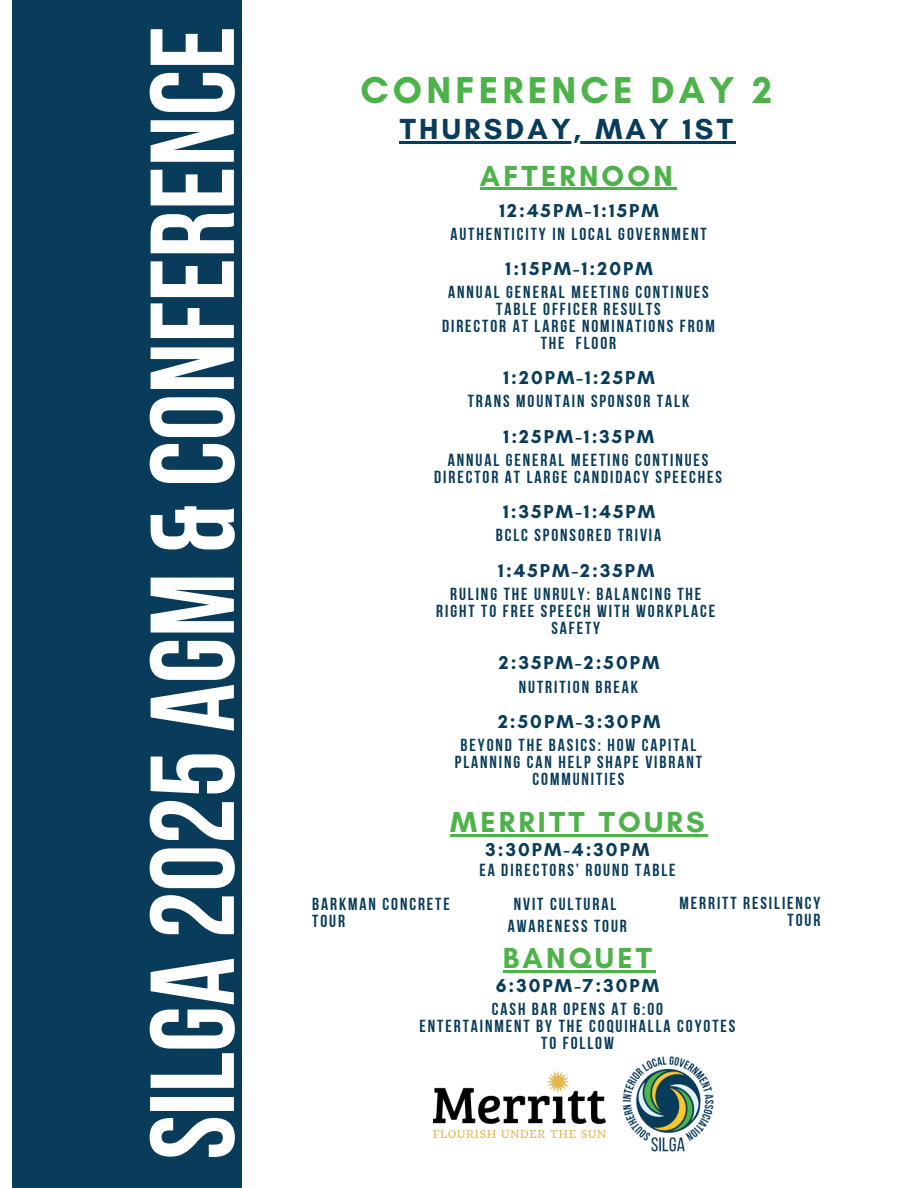
<style>
.page{position:relative;width:918px;height:1188px;background:#fff}
.page>*{position:absolute;margin:0;border:0;box-sizing:border-box;transform-origin:0 0}
.t1{font:700 118.95px "Bebas Neue";color:#fff}
.t2{font:700 38.1px "Glacial Indifference";letter-spacing:.11em;color:#4cb249}
.t3{font:700 29.55px "Glacial Indifference";letter-spacing:.11em;color:#4cb249}
.t4{font:700 29.55px "Glacial Indifference";letter-spacing:.11em;color:#083c5a}
.t5{font:700 19.05px "Glacial Indifference";letter-spacing:.11em;color:#083c5a}
.t6{font:17.4px/16.8px "Bebas Neue Cyrillic";letter-spacing:.11em;color:#083c5a;text-align:center}
</style>
<div class="page">
<div style="left:13px;top:0;width:229px;height:1188px;background:#083c5a"></div>
<hr style="left:400px;top:142px;width:336px;height:2px;background:#083c5a">
<hr style="left:450px;top:834px;width:258px;height:2px;background:#4cb249">
<hr style="left:480px;top:188px;width:196px;height:2px;background:#4cb249">
<img style="left:622px;top:1056px;width:92px;height:96px">
<img style="left:433px;top:1070px;width:173px;height:68px">
<hr style="left:503px;top:970px;width:152px;height:2px;background:#4cb249">
<p class="t1" style="left:145px;top:1160px;width:1135px;rotate:-90deg">SILGA2025AGM&amp;Conference</p>
<h2 class="t2" style="left:360px;top:67px;width:413px">CONFERENCE DAY 2</h2>
<h1 class="t4" style="left:400px;top:111px;width:335px">THURSDAY, MAY 1ST</h1>
<h4 class="t3" style="left:480px;top:158px;width:195px">AFTERNOON</h4>
<h3 class="t5" style="left:499px;top:199px;width:161px">12:45PM-1:15PM</h3>
<h3 class="t6" style="left:450px;top:227px;width:258px">AUTHENTICITY IN LOCAL GOVERNMENT</h3>
<h4 class="t5" style="left:506px;top:257px;width:149px">1:15PM-1:20PM</h4>
<p class="t6" style="left:448px;top:286px;width:262px">ANNUAL GENERAL MEETING CONTINUES</p>
<h4 class="t6" style="left:496px;top:302px;width:166px">TABLE OFFICER RESULTS</h4>
<p class="t6" style="left:442px;top:319px;width:274px">DIRECTOR AT LARGE NOMINATIONS FROM<br>THE FLOOR</p>
<p class="t5" style="left:504px;top:366px;width:153px">1:20PM-1:25PM</p>
<p class="t6" style="left:468px;top:394px;width:223px">TRANS MOUNTAIN SPONSOR TALK</p>
<h4 class="t5" style="left:504px;top:425px;width:152px">1:25PM-1:35PM</h4>
<p class="t6" style="left:448px;top:453px;width:262px">ANNUAL GENERAL MEETING CONTINUES</p>
<h4 class="t6" style="left:434px;top:470px;width:289px">DIRECTOR AT LARGE CANDIDACY SPEECHES</h4>
<p class="t5" style="left:503px;top:500px;width:154px">1:35PM-1:45PM</p>
<p class="t6" style="left:496px;top:529px;width:167px">BCLC SPONSORED TRIVIA</p>
<h4 class="t5" style="left:498px;top:559px;width:158px">1:45PM-2:35PM</h4>
<p class="t6" style="left:436px;top:588px;width:281px">RULING THE UNRULY: BALANCING THE<br>RIGHT TO FREE SPEECH WITH WORKPLACE<br>SAFETY</p>
<h4 class="t5" style="left:499px;top:651px;width:162px">2:35PM-2:50PM</h4>
<p class="t6" style="left:519px;top:680px;width:121px">NUTRITION BREAK</p>
<h4 class="t5" style="left:498px;top:710px;width:164px">2:50PM-3:30PM</h4>
<p class="t6" style="left:455px;top:738px;width:249px">BEYOND THE BASICS: HOW CAPITAL<br>PLANNING CAN HELP SHAPE VIBRANT<br>COMMUNITIES</p>
<h3 class="t3" style="left:450px;top:804px;width:256px">MERRITT TOURS</h3>
<h4 class="t5" style="left:485px;top:838px;width:165px">3:30PM-4:30PM</h4>
<p class="t6" style="left:479px;top:863px;width:198px">EA DIRECTORS’ ROUND TABLE</p>
<p class="t6" style="left:312px;top:898px;width:139px;text-align:left">BARKMAN CONCRETE<br>TOUR</p>
<p class="t6" style="left:514px;top:898px;width:104px">NVIT CULTURAL</p>
<h3 class="t6" style="left:508px;top:919px;width:121px">AWARENESS TOUR</h3>
<p class="t3" style="left:503px;top:940px;width:151px">BANQUET</p>
<h4 class="t6" style="left:680px;top:897px;width:142px">MERRITT RESILIENCY</h4>
<p class="t6" style="left:788px;top:913px;width:34px">TOUR</p>
<p class="t5" style="left:496px;top:974px;width:165px">6:30PM-7:30PM</p>
<p class="t6" style="left:492px;top:1003px;width:173px">CASH BAR OPENS AT 6:00</p>
<p class="t6" style="left:420px;top:1020px;width:317px">ENTERTAINMENT BY THE COQUIHALLA COYOTES<br>TO FOLLOW</p>
</div>
